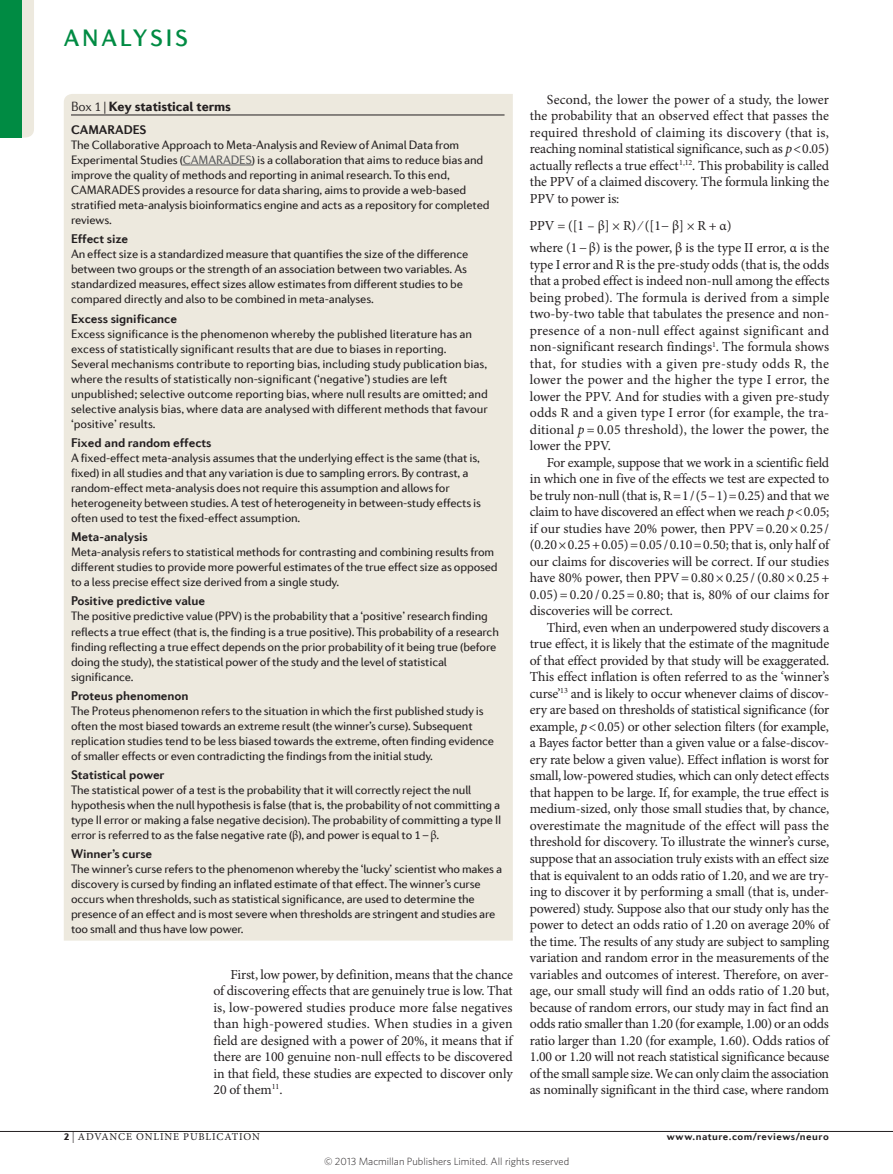
<style>
.page{position:relative;width:893px;height:1174px;background:#fff}
.page>*{position:absolute;margin:0;border:0;box-sizing:border-box;transform-origin:0 0}
.sectionheader{font:500 24px "Diverda Sans Com";letter-spacing:.115em;color:#008b43}
.bodyindent{font:13.8px/16.5px "Minion Pro";letter-spacing:-.01em;color:#231f20;text-align:justify}
.bodyfirst{font:13.8px/16.5px "Minion Pro";letter-spacing:.01em;color:#231f20;text-align:justify}
.boxtitle{font:900 13.5px "Diverda Sans Com";letter-spacing:-.005em;color:#231f20}
.boxcrosshead{font:700 12.75px "Diverda Sans Com";letter-spacing:-.005em;color:#231f20}
.boxbody1{font:12.3px/15px "Diverda Sans Com";letter-spacing:-.015em;color:#231f20}
.t1{font:300 10.5px "Whitney";color:#231f20}
.t2{font:700 10.5px "Diverda Sans Com";letter-spacing:.045em;color:#231f20}
.t3{font:10.5px "Minion Pro";letter-spacing:.085em;color:#231f20}
.s1{font-weight:300}
.s2{color:#57585a}
.s3{font-family:"Minion Pro"}
.s4{font-style:italic}
.s5{font-family:"Diverda Sans Com";font-weight:900}
.s6{font-size:12px}
</style>
<div class="page">
<hr style="left:0;top:1131px;width:893px;height:1px;background:#231f20">
<div style="left:64px;top:94px;width:449px;height:846px;background:#ede9de"></div>
<hr style="left:71px;top:115px;width:434px;height:1px;background:#231f20">
<hr style="left:183px;top:165px;width:69px;height:1px;background:#57585a">
<svg style="left:21px;top:0;width:13px;height:138px;background:#dae2d2"></svg>
<div style="left:0;top:0;width:21px;height:138px;background:#008b43"></div>
<p class="sectionheader" style="left:64px;top:24px;width:126px">ANALYSIS</p>
<p class="boxtitle" style="left:71px;top:98px;width:161px"><span class="s1">Box 1 |</span> Key statistical terms</p>
<p class="boxcrosshead" style="left:71px;top:122px;width:77px">CAMARADES</p>
<p class="boxbody1" style="left:71px;top:137px;width:420px">The Collaborative Approach to Meta-Analysis and Review of Animal Data from Experimental Studies (<span class="s2">CAMARADES</span>) is a collaboration that aims to reduce bias and improve the quality of methods and reporting in animal research. To this end, CAMARADES provides a resource for data sharing, aims to provide a web-based stratified meta-analysis bioinformatics engine and acts as a repository for completed reviews.</p>
<p class="boxcrosshead" style="left:71px;top:231px;width:59px">Effect size</p>
<p class="boxbody1" style="left:71px;top:247px;width:399px">An effect size is a standardized measure that quantifies the size of the difference between two groups or the strength of an association between two variables. As standardized measures, effect sizes allow estimates from different studies to be compared directly and also to be combined in meta-analyses.</p>
<p class="boxcrosshead" style="left:71px;top:311px;width:108px">Excess significance</p>
<p class="boxbody1" style="left:71px;top:326px;width:418px">Excess significance is the phenomenon whereby the published literature has an excess of statistically significant results that are due to biases in reporting.<br>Several mechanisms contribute to reporting bias, including study publication bias, where the results of statistically non-significant (‘negative’) studies are left unpublished; selective outcome reporting bias, where null results are omitted; and selective analysis bias, where data are analysed with different methods that favour ‘positive’ results.</p>
<p class="boxcrosshead" style="left:71px;top:435px;width:142px">Fixed and random effects</p>
<p class="boxbody1" style="left:71px;top:450px;width:411px">A fixed-effect meta-analysis assumes that the underlying effect is the same (that is, fixed) in all studies and that any variation is due to sampling errors. By contrast, a random-effect meta-analysis does not require this assumption and allows for heterogeneity between studies. A test of heterogeneity in between-study effects is often used to test the fixed-effect assumption.</p>
<p class="boxcrosshead" style="left:71px;top:529px;width:78px">Meta-analysis</p>
<p class="boxbody1" style="left:71px;top:544px;width:428px">Meta-analysis refers to statistical methods for contrasting and combining results from different studies to provide more powerful estimates of the true effect size as opposed to a less precise effect size derived from a single study.</p>
<p class="boxcrosshead" style="left:71px;top:593px;width:136px">Positive predictive value</p>
<p class="boxbody1" style="left:71px;top:609px;width:429px">The positive predictive value (PPV) is the probability that a ‘positive’ research finding reflects a true effect (that is, the finding is a true positive). This probability of a research finding reflecting a true effect depends on the prior probability of it being true (before doing the study), the statistical power of the study and the level of statistical significance.</p>
<p class="boxcrosshead" style="left:71px;top:688px;width:119px">Proteus phenomenon</p>
<p class="boxbody1" style="left:71px;top:703px;width:425px">The Proteus phenomenon refers to the situation in which the first published study is often the most biased towards an extreme result (the winner’s curse). Subsequent replication studies tend to be less biased towards the extreme, often finding evidence of smaller effects or even contradicting the findings from the initial study.</p>
<p class="boxcrosshead" style="left:71px;top:767px;width:95px">Statistical power</p>
<p class="boxbody1" style="left:71px;top:782px;width:432px">The statistical power of a test is the probability that it will correctly reject the null hypothesis when the null hypothesis is false (that is, the probability of not committing a type II error or making a false negative decision). The probability of committing a type II error is referred to as the false negative rate (<span class="s3">β</span>), and power is equal to 1 – <span class="s3">β</span>.</p>
<p class="boxcrosshead" style="left:71px;top:846px;width:83px">Winner’s curse</p>
<p class="boxbody1" style="left:71px;top:861px;width:433px">The winner’s curse refers to the phenomenon whereby the ‘lucky’ scientist who makes a discovery is cursed by finding an inflated estimate of that effect. The winner’s curse occurs when thresholds, such as statistical significance, are used to determine the presence of an effect and is most severe when thresholds are stringent and studies are too small and thus have low power.</p>
<p class="bodyindent" style="left:213px;top:966px;width:301px;text-indent:17px">First, low power, by definition, means that the chance of discovering effects that are genuinely true is low. That is, low-powered studies produce more false negatives than high-powered studies. When studies in a given field are designed with a power of 20%, it means that if there are 100 genuine non-null effects to be discovered in that field, these studies are expected to discover only 20 of them<sup>11</sup>.</p>
<p class="bodyindent" style="left:530px;top:92px;width:301px;text-indent:17px">Second, the lower the power of a study, the lower the probability that an observed effect that passes the required threshold of claiming its discovery (that is, reaching nominal statistical significance, such as <span class="s4">p</span>&lt;0.05) actually reflects a true effect<sup>1,12</sup>. This probability is called the PPV of a claimed discovery. The formula linking the PPV to power is:</p>
<p class="bodyfirst" style="left:530px;top:240px;width:301px">where (1−β) is the power, β is the type II error, α is the type I error and R is the pre-study odds (that is, the odds that a probed effect is indeed non-null among the effects being probed). The formula is derived from a simple two-by-two table that tabulates the presence and non&shy;presence of a non-null effect against significant and non-significant research findings<sup>1</sup>. The formula shows that, for studies with a given pre-study odds R, the lower the power and the higher the type I error, the lower the PPV. And for studies with a given pre-study odds R and a given type I error (for example, the tra&shy;ditional <span class="s4">p</span> = 0.05 threshold), the lower the power, the lower the PPV.</p>
<p class="bodyindent" style="left:530px;top:455px;width:301px;text-indent:17px">For example, suppose that we work in a scientific field in which one in five of the effects we test are expected to be truly non-null (that is, R=1/(5–1)=0.25) and that we claim to have discovered an effect when we reach <span class="s4">p</span>&lt;0.05; if our studies have 20% power, then PPV=0.20×0.25 / (0.20×0.25+0.05)=0.05/0.10=0.50; that is, only half of our claims for discoveries will be correct. If our studies have 80% power, then PPV=0.80×0.25 /(0.80×0.25+ 0.05)=0.20 / 0.25=0.80; that is, 80% of our claims for discoveries will be correct.</p>
<p class="bodyindent" style="left:530px;top:620px;width:301px;text-indent:17px">Third, even when an underpowered study discovers a true effect, it is likely that the estimate of the magnitude of that effect provided by that study will be exaggerated.<br>This effect inflation is often referred to as the ‘winner’s curse’<sup>13</sup> and is likely to occur whenever claims of discov&shy;ery are based on thresholds of statistical significance (for example, <span class="s4">p</span>&lt;0.05) or other selection filters (for example, a Bayes factor better than a given value or a false-discov&shy;ery rate below a given value). Effect inflation is worst for small, low-powered studies, which can only detect effects that happen to be large. If, for example, the true effect is medium-sized, only those small studies that, by chance, overestimate the magnitude of the effect will pass the threshold for discovery. To illustrate the winner’s curse, suppose that an association truly exists with an effect size that is equivalent to an odds ratio of 1.20, and we are try&shy;ing to discover it by performing a small (that is, under&shy;powered) study. Suppose also that our study only has the power to detect an odds ratio of 1.20 on average 20% of the time. The results of any study are subject to sampling variation and random error in the measurements of the variables and outcomes of interest. Therefore, on aver&shy;age, our small study will find an odds ratio of 1.20 but, because of random errors, our study may in fact find an odds ratio smaller than 1.20 (for example, 1.00) or an odds ratio larger than 1.20 (for example, 1.60). Odds ratios of 1.00 or 1.20 will not reach statistical significance because of the small sample size. We can only claim the association as nominally significant in the third case, where random</p>
<p class="bodyindent" style="left:529px;top:218px;width:204px">PPV = ([1 – β] × R) ⁄ ([1− β] × R + α)</p>
<p class="t3" style="left:64px;top:1130px;width:198px"><span class="s5">2</span> <span class="s6">|</span> ADVANCE ONLINE PUBLICATION</p>
<p class="t2" style="left:667px;top:1130px;width:164px">www.nature.com/reviews/neuro</p>
<p class="t1" style="left:324px;top:1154px;width:247px">© 2013 Macmillan Publishers Limited. All rights reserved</p>
</div>
